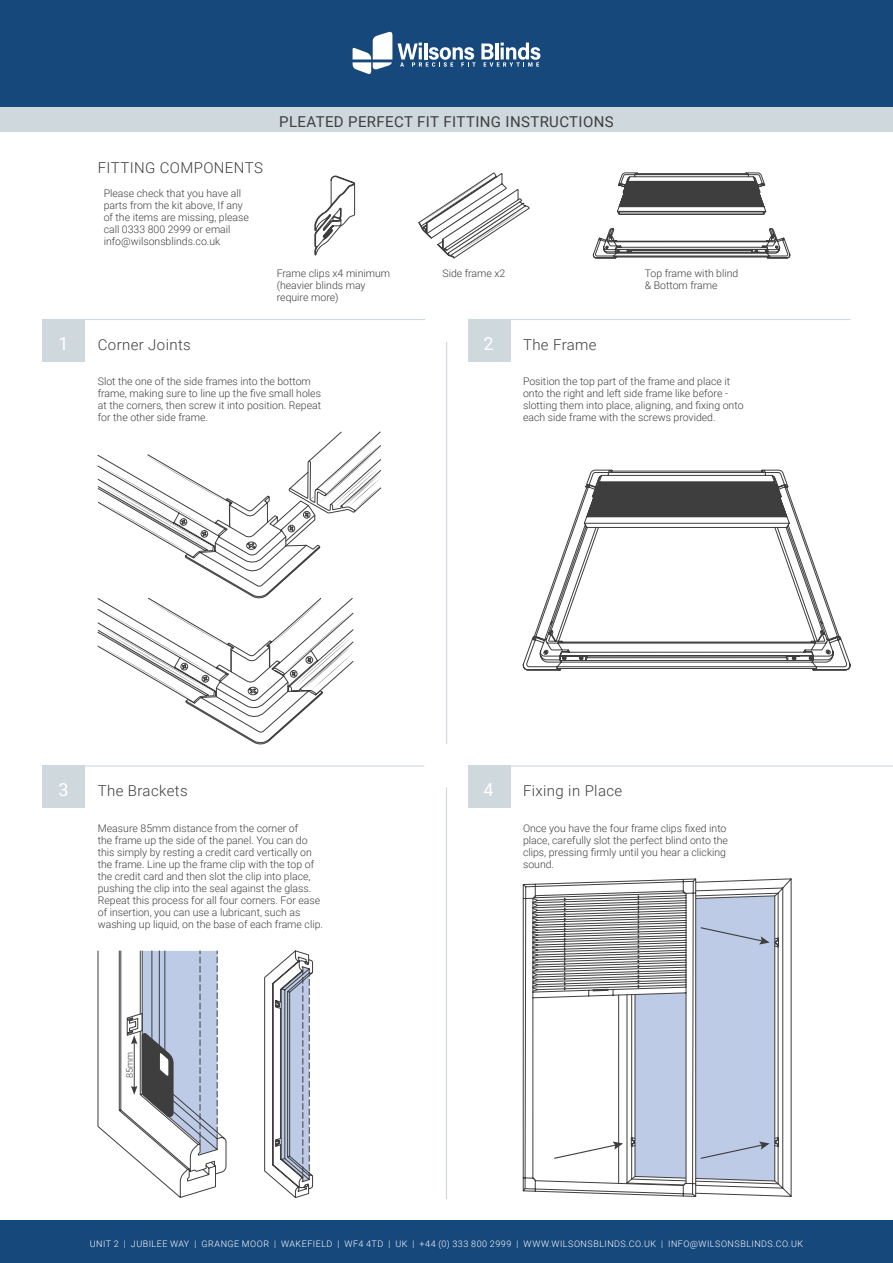
<style>
.page{position:relative;width:893px;height:1263px;background:#fff}
.page>*{position:absolute;margin:0;border:0;box-sizing:border-box;transform-origin:0 0}
.t1{font:18px "Roboto";color:#fff}
.t2{font:300 15px "Roboto";letter-spacing:.025em;color:#3e3e3f}
.t3{font:15px "Roboto";letter-spacing:.025em;color:#3e3e3f}
.t4{font:300 10.5px/12px "Roboto";color:#3e3e3f}
.t5{font:300 9px "Roboto";letter-spacing:.055em;color:#fff}
.t6{font:300 9px "Roboto";color:#3e3e3f}
</style>
<div class="page">
<div style="left:0;top:106px;width:893px;height:26px;background:#cfd8dd"></div>
<div style="left:0;top:0;width:893px;height:106px;background:#17487b"></div>
<div style="left:0;top:1220px;width:893px;height:43px;background:#17487b"></div>
<svg style="left:353px;top:32px;width:187px;height:42px"></svg>
<div style="left:43px;top:319px;width:42px;height:42px;background:#cfd8dd"></div>
<hr style="left:43px;top:319px;width:382px;height:1px;background:#cfd8dd">
<hr style="left:43px;top:765px;width:381px;height:1px;background:#cfd8dd">
<div style="left:43px;top:765px;width:42px;height:43px;background:#cfd8dd"></div>
<div style="left:468px;top:765px;width:42px;height:43px;background:#cfd8dd"></div>
<hr style="left:468px;top:765px;width:425px;height:1px;background:#cfd8dd">
<hr style="left:468px;top:319px;width:382px;height:1px;background:#cfd8dd">
<div style="left:468px;top:319px;width:42px;height:42px;background:#cfd8dd"></div>
<svg style="left:314px;top:175px;width:41px;height:80px"></svg>
<svg style="left:418px;top:172px;width:112px;height:86px"></svg>
<hr style="left:446px;top:342px;width:1px;height:402px;background:#cfd8dd">
<hr style="left:446px;top:787px;width:1px;height:412px;background:#cfd8dd">
<svg style="left:264px;top:950px;width:49px;height:248px"></svg>
<svg style="left:98px;top:950px;width:128px;height:248px"></svg>
<svg style="left:97px;top:431px;width:284px;height:314px"></svg>
<svg style="left:779px;top:878px;width:13px;height:319px"></svg>
<svg style="left:523px;top:878px;width:256px;height:319px"></svg>
<svg style="left:532px;top:898px;width:7px;height:94px"></svg>
<svg style="left:695px;top:895px;width:80px;height:286px;background:#b5c2dc"></svg>
<svg style="left:553px;top:895px;width:133px;height:283px"></svg>
<svg style="left:593px;top:172px;width:197px;height:87px"></svg>
<svg style="left:522px;top:470px;width:329px;height:200px"></svg>
<p class="t2" style="left:98px;top:157px;width:167px">FITTING COMPONENTS</p>
<p class="t4" style="left:104px;top:187px;width:147px">Please check that you have all parts from the kit above, If any of the items are missing, please call 0333 800 2999 or email info@wilsonsblinds.co.uk</p>
<p class="t3" style="left:279px;top:111px;width:336px">PLEATED PERFECT FIT FITTING INSTRUCTIONS</p>
<p class="t4" style="left:277px;top:267px;width:115px">Frame clips x4 minimum</p>
<p class="t4" style="left:442px;top:267px;width:65px">Side frame x2</p>
<p class="t4" style="left:277px;top:279px;width:90px">(heavier blinds may require more)</p>
<p class="t4" style="left:645px;top:267px;width:95px">Top frame with blind</p>
<p class="t4" style="left:645px;top:279px;width:74px">&amp; Bottom frame</p>
<p class="t1" style="left:59px;top:331px;width:12px">1</p>
<p class="t2" style="left:98px;top:334px;width:95px">Corner Joints</p>
<p class="t4" style="left:98px;top:375px;width:225px">Slot the one of the side frames into the bottom frame, making sure to line up the five small holes at the corners, then screw it into position. Repeat for the other side frame.</p>
<p class="t1" style="left:484px;top:331px;width:12px">2</p>
<p class="t2" style="left:523px;top:334px;width:75px">The Frame</p>
<p class="t4" style="left:523px;top:375px;width:222px">Position the top part of the frame and place it onto the right and left side frame like before - slotting them into place, aligning, and fixing onto each side frame with the screws provided.</p>
<p class="t1" style="left:59px;top:777px;width:12px">3</p>
<p class="t2" style="left:98px;top:780px;width:91px">The Brackets</p>
<p class="t1" style="left:484px;top:777px;width:12px">4</p>
<p class="t2" style="left:523px;top:780px;width:101px">Fixing in Place</p>
<p class="t4" style="left:523px;top:822px;width:206px">Once you have the four frame clips fixed into place, carefully slot the perfect blind onto the clips, pressing firmly until you hear a clicking sound.</p>
<p class="t4" style="left:98px;top:822px;width:227px">Measure 85mm distance from the corner of<br>the frame up the side of the panel. You can do this simply by resting a credit card vertically on the frame. Line up the frame clip with the top of the credit card and then slot the clip into place, pushing the clip into the seal against the glass.<br>Repeat this process for all four corners. For ease of insertion, you can use a lubricant, such as washing up liquid, on the base of each frame clip.</p>
<p class="t6" style="left:123px;top:1078px;width:27px;rotate:-90deg">85mm</p>
<p class="t5" style="left:90px;top:1237px;width:715px">UNIT 2 | JUBILEE WAY | GRANGE MOOR | WAKEFIELD | WF4 4TD | UK | +44 (0) 333 800 2999 | WWW.WILSONSBLINDS.CO.UK | INFO@WILSONSBLINDS.CO.UK</p>
</div>
